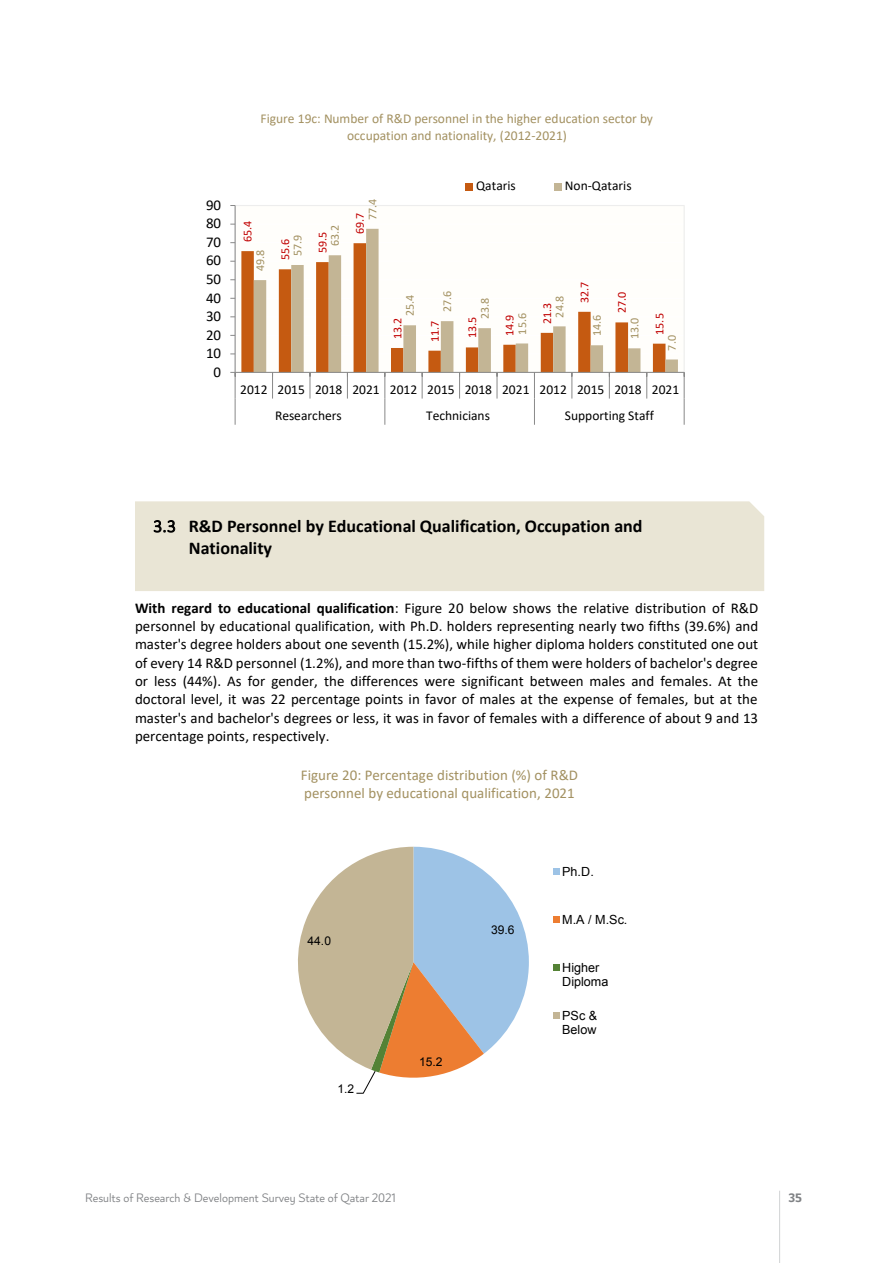
<style>
.page{position:relative;width:893px;height:1263px;background:#fff}
.page>*{position:absolute;margin:0;border:0;box-sizing:border-box;transform-origin:0 0}
.t1{font:700 18px/21.9px "Calibri";color:#000}
.t2{font:15px/18.3px "Calibri";color:#000;text-align:justify}
.t3{font:15px/18.3px "Calibri";color:#a39161}
.t4{font:13.5px/26.2px "Calibri";color:#000}
.t5{font:13.5px/16.5px "Calibri";color:#a39161;text-align:center}
.t6{font:300 13.5px "Lusail";color:#808285}
.t7{font:700 13.5px "Lusail";color:#808285}
.t8{font:12.6px/14.5px "Arial";letter-spacing:.005em;color:#000}
.t9{font:12.15px "Calibri";color:#c00000}
.t10{font:12.15px "Calibri";color:#a39161}
.t11{font:12px "Calibri";color:#c00000}
.t12{font:12px "Calibri";color:#a39161}
.t13{font:12px "Arial";color:#000}
.s1{font-weight:300}
.s2{font-weight:700}
</style>
<div class="page">
<div style="left:235px;top:205px;width:449px;height:167px;background:#fffefb"></div>
<hr style="left:235px;top:354px;width:449px;height:1px;background:#fff">
<hr style="left:235px;top:335px;width:449px;height:1px;background:#fff">
<hr style="left:235px;top:316px;width:449px;height:1px;background:#fff">
<hr style="left:235px;top:298px;width:449px;height:1px;background:#fff">
<hr style="left:235px;top:279px;width:449px;height:1px;background:#fff">
<hr style="left:235px;top:261px;width:449px;height:1px;background:#fff">
<hr style="left:235px;top:242px;width:449px;height:1px;background:#fff">
<hr style="left:235px;top:224px;width:449px;height:1px;background:#fff">
<svg style="left:241px;top:251px;width:13px;height:121px;background:#c7611c"></svg>
<svg style="left:254px;top:229px;width:424px;height:143px"></svg>
<hr style="left:235px;top:205px;width:1px;height:167px;background:#898989">
<hr style="left:235px;top:372px;width:449px;height:1px;background:#898989">
<svg style="left:272px;top:373px;width:1px;height:26px"></svg>
<svg style="left:310px;top:373px;width:1px;height:26px"></svg>
<svg style="left:347px;top:373px;width:1px;height:26px"></svg>
<svg style="left:422px;top:373px;width:1px;height:26px"></svg>
<svg style="left:459px;top:373px;width:1px;height:26px"></svg>
<svg style="left:497px;top:373px;width:1px;height:26px"></svg>
<svg style="left:571px;top:373px;width:1px;height:26px"></svg>
<svg style="left:609px;top:373px;width:1px;height:26px"></svg>
<svg style="left:646px;top:373px;width:1px;height:26px"></svg>
<svg style="left:230px;top:372px;width:6px;height:53px"></svg>
<svg style="left:384px;top:373px;width:1px;height:52px"></svg>
<svg style="left:534px;top:373px;width:1px;height:52px"></svg>
<svg style="left:684px;top:372px;width:1px;height:53px"></svg>
<div style="left:465px;top:183px;width:8px;height:7px;background:#c55a11"></div>
<div style="left:554px;top:183px;width:8px;height:7px;background:#c3b595"></div>
<svg style="left:298px;top:847px;width:231px;height:247px"></svg>
<div style="left:553px;top:868px;width:6px;height:7px;background:#9dc3e6"></div>
<div style="left:553px;top:916px;width:6px;height:7px;background:#ed7d31"></div>
<div style="left:553px;top:964px;width:6px;height:7px;background:#548235"></div>
<div style="left:553px;top:1012px;width:6px;height:7px;background:#c3b595"></div>
<div style="left:135px;top:501px;width:629px;height:90px;background:#e9e5d5"></div>
<hr style="left:779px;top:1191px;width:1px;height:72px;background:#d1d3d4">
<p class="t5" style="left:261px;top:110px;width:394px">Figure 19c: Number of R&amp;D personnel in the higher education sector by occupation and nationality, (2012-2021)</p>
<p class="t4" style="left:476px;top:172px;width:41px">Qataris</p>
<p class="t4" style="left:565px;top:172px;width:68px">Non-Qataris</p>
<p class="t2" style="left:206px;top:195px;width:17px">90</p>
<p class="t2" style="left:206px;top:214px;width:17px">80</p>
<p class="t2" style="left:206px;top:232px;width:17px">70</p>
<p class="t2" style="left:206px;top:251px;width:17px">60</p>
<p class="t11" style="left:239px;top:242px;width:23px;rotate:-90deg">65.4</p>
<p class="t12" style="left:252px;top:271px;width:23px;rotate:-90deg">49.8</p>
<p class="t12" style="left:289px;top:256px;width:23px;rotate:-90deg">57.9</p>
<p class="t12" style="left:327px;top:246px;width:23px;rotate:-90deg">63.2</p>
<p class="t11" style="left:277px;top:260px;width:23px;rotate:-90deg">55.6</p>
<p class="t11" style="left:314px;top:253px;width:23px;rotate:-90deg">59.5</p>
<p class="t12" style="left:364px;top:220px;width:23px;rotate:-90deg">77.4</p>
<p class="t11" style="left:352px;top:234px;width:23px;rotate:-90deg">69.7</p>
<p class="t2" style="left:206px;top:269px;width:17px">50</p>
<p class="t2" style="left:206px;top:288px;width:17px">40</p>
<p class="t2" style="left:206px;top:307px;width:17px">30</p>
<p class="t2" style="left:206px;top:325px;width:17px">20</p>
<p class="t2" style="left:206px;top:344px;width:17px">10</p>
<p class="t10" style="left:401px;top:316px;width:23px;rotate:-90deg">25.4</p>
<p class="t12" style="left:439px;top:312px;width:23px;rotate:-90deg">27.6</p>
<p class="t12" style="left:476px;top:319px;width:23px;rotate:-90deg">23.8</p>
<p class="t12" style="left:514px;top:335px;width:23px;rotate:-90deg">15.6</p>
<p class="t11" style="left:389px;top:339px;width:23px;rotate:-90deg">13.2</p>
<p class="t9" style="left:426px;top:342px;width:23px;rotate:-90deg">11.7</p>
<p class="t11" style="left:464px;top:338px;width:23px;rotate:-90deg">13.5</p>
<p class="t11" style="left:501px;top:336px;width:23px;rotate:-90deg">14.9</p>
<p class="t12" style="left:551px;top:317px;width:23px;rotate:-90deg">24.8</p>
<p class="t11" style="left:539px;top:324px;width:23px;rotate:-90deg">21.3</p>
<p class="t11" style="left:576px;top:303px;width:23px;rotate:-90deg">32.7</p>
<p class="t11" style="left:614px;top:313px;width:23px;rotate:-90deg">27.0</p>
<p class="t12" style="left:589px;top:336px;width:23px;rotate:-90deg">14.6</p>
<p class="t12" style="left:626px;top:339px;width:23px;rotate:-90deg">13.0</p>
<p class="t11" style="left:651px;top:335px;width:23px;rotate:-90deg">15.5</p>
<p class="t12" style="left:663px;top:351px;width:17px;rotate:-90deg">7.0</p>
<p class="t2" style="left:214px;top:362px;width:9px">0</p>
<p class="t4" style="left:275px;top:376px;width:406px;text-indent:-35px">2012 2015 2018 2021 2012 2015 2018 2021 2012 2015 2018 2021<br>Researchers</p>
<p class="t4" style="left:426px;top:402px;width:65px">Technicians</p>
<p class="t4" style="left:565px;top:402px;width:90px">Supporting Staff</p>
<p class="t1" style="left:189px;top:515px;width:455px;text-indent:-36px"><span class="s1">3.3</span> R&amp;D Personnel by Educational Qualification, Occupation and<br>Nationality</p>
<p class="t2" style="left:135px;top:598px;width:625px"><span class="s2">With regard to educational qualification</span>: Figure 20 below shows the relative distribution of R&amp;D personnel by educational qualification, with Ph.D. holders representing nearly two fifths (39.6%) and master's degree holders about one seventh (15.2%), while higher diploma holders constituted one out of every 14 R&amp;D personnel (1.2%), and more than two-fifths of them were holders of bachelor's degree or less (44%). As for gender, the differences were significant between males and females. At the doctoral level, it was 22 percentage points in favor of males at the expense of females, but at the master's and bachelor's degrees or less, it was in favor of females with a difference of about 9 and 13 percentage points, respectively.</p>
<p class="t3" style="left:301px;top:765px;width:279px">Figure 20: Percentage distribution (%) of R&amp;D personnel by educational qualification, 2021</p>
<p class="t13" style="left:308px;top:933px;width:25px">44.0</p>
<p class="t13" style="left:337px;top:1081px;width:18px">1.2</p>
<p class="t13" style="left:419px;top:1053px;width:25px">15.2</p>
<p class="t13" style="left:491px;top:922px;width:25px">39.6</p>
<p class="t8" style="left:562px;top:864px;width:33px">Ph.D.</p>
<p class="t8" style="left:562px;top:912px;width:67px">M.A / M.Sc.</p>
<p class="t8" style="left:562px;top:960px;width:48px">Higher<br>Diploma</p>
<p class="t8" style="left:562px;top:1008px;width:37px">PSc &amp;<br>Below</p>
<p class="t6" style="left:85px;top:1190px;width:312px">Results of Research &amp; Development Survey State of Qatar 2021</p>
<p class="t7" style="left:788px;top:1189px;width:15px">35</p>
</div>
